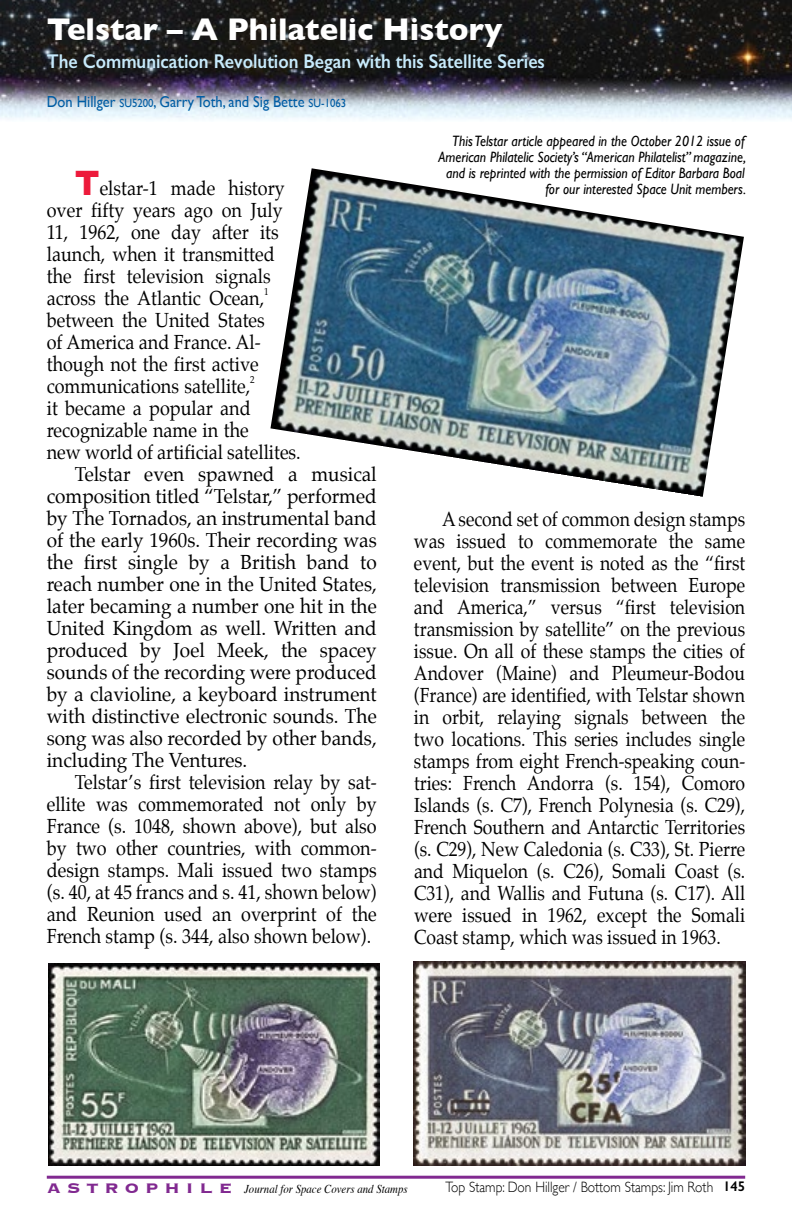
<style>
.page{position:relative;width:792px;height:1224px;background:#fff}
.page>*{position:absolute;margin:0;border:0;box-sizing:border-box;transform-origin:0 0}
.t1{font:700 32px "Gill Sans";color:#fff}
.t2{font:20px/22px "Palatino";color:#000;text-align:justify;scale:.88 1}
.t3{font:20px/22px "Palatino";color:#000;scale:.9 1}
.t4{font:20px "Palatino";color:#000;scale:.95 1}
.t5{font:600 20px "Gill Sans";color:#c7eafb;scale:.9 1}
.t6{font:16px "Gill Sans";color:#005da4;scale:.9 1}
.t7{font:italic 15px/16px "Gill Sans";color:#000;text-align:right;scale:.9 1}
.t8{font:300 15px "Gill Sans";color:#000;scale:.9 1}
.t9{font:600 14px "Gill Sans";color:#000}
.t10{font:italic 12px "Times";color:#000;scale:.9 1}
.t11{font:10px "Palatino";color:#000;scale:.9 1}
.s1{font-size:12px}
.s2{font-family:"Gill Sans";font-weight:700;font-size:36px;color:#ed1a3b}
.s3{font-family:"Copperplate";font-weight:700;font-style:normal;font-size:18px;color:#812990}
</style>
<div class="page">
<hr style="left:47px;top:1176px;width:698px;height:3px;background:#812990">
<img style="left:270px;top:168px;width:474px;height:329px">
<img style="left:0;top:0;width:792px;height:120px">
<img style="left:48px;top:963px;width:331px;height:203px">
<img style="left:414px;top:962px;width:331px;height:204px">
<h1 class="t1" style="left:47px;top:3px;width:457px">Telstar – A Philatelic History</h1>
<p class="t5" style="left:47px;top:49px;width:555px">The Communication Revolution Began with this Satellite Series</p>
<p class="t6" style="left:47px;top:93px;width:334px">Don Hillger <span class="s1">SU5200</span>, Garry Toth, and Sig Bette <span class="s1">SU-1063</span></p>
<p class="t3" style="left:47px;top:177px;width:266px;text-indent:28px"><span class="s2">T</span>elstar-1 made history over fifty years ago on July<br>11, 1962, one day after its launch, when it transmitted the first television signals across the Atlantic Ocean,</p>
<p class="t11" style="left:264px;top:283px;width:6px">1</p>
<p class="t3" style="left:47px;top:309px;width:244px">between the United States of America and France. Al&shy;though not the first active communications satellite,</p>
<p class="t11" style="left:250px;top:371px;width:6px">2</p>
<p class="t3" style="left:47px;top:397px;width:228px">it became a popular and</p>
<p class="t3" style="left:47px;top:419px;width:226px">recognizable name in the</p>
<p class="t3" style="left:47px;top:441px;width:284px">new world of artificial satellites.</p>
<p class="t4" style="left:75px;top:458px;width:319px">Telstar even spawned a musical</p>
<p class="t4" style="left:47px;top:480px;width:349px">composition titled “Telstar,” performed</p>
<p class="t4" style="left:47px;top:502px;width:349px">by The Tornados, an instrumental band</p>
<p class="t4" style="left:47px;top:524px;width:349px">of the early 1960s. Their recording was</p>
<p class="t4" style="left:47px;top:546px;width:349px">the first single by a British band to</p>
<p class="t4" style="left:47px;top:568px;width:349px">reach number one in the United States,</p>
<p class="t4" style="left:47px;top:590px;width:349px">later becaming a number one hit in the</p>
<p class="t4" style="left:47px;top:612px;width:349px">United Kingdom as well. Written and</p>
<p class="t4" style="left:47px;top:634px;width:349px">produced by Joel Meek, the spacey</p>
<p class="t4" style="left:47px;top:656px;width:349px">sounds of the recording were produced</p>
<p class="t4" style="left:47px;top:678px;width:349px">by a clavioline, a keyboard instrument</p>
<p class="t4" style="left:47px;top:700px;width:349px">with distinctive electronic sounds. The</p>
<p class="t4" style="left:47px;top:722px;width:349px">song was also recorded by other bands,</p>
<p class="t4" style="left:47px;top:744px;width:213px">including The Ventures.</p>
<p class="t3" style="left:75px;top:771px;width:337px">Telstar’s first television relay by sat-</p>
<p class="t3" style="left:47px;top:793px;width:368px">ellite was commemorated not only by</p>
<p class="t3" style="left:47px;top:815px;width:368px">France (s. 1048, shown above), but also</p>
<p class="t3" style="left:47px;top:837px;width:368px">by two other countries, with common-</p>
<p class="t3" style="left:47px;top:859px;width:368px">design stamps. Mali issued two stamps</p>
<p class="t3" style="left:47px;top:881px;width:368px">(s. 40, at 45 francs and s. 41, shown below)</p>
<p class="t3" style="left:47px;top:903px;width:368px">and Reunion used an overprint of the</p>
<p class="t3" style="left:47px;top:925px;width:362px">French stamp (s. 344, also shown below).</p>
<p class="t7" style="left:438px;top:133px;width:343px">This Telstar article appeared in the October 2012 issue of American Philatelic Society’s “American Philatelist” magazine, and is reprinted with the permission of Editor Barbara Boal for our interested Space Unit members.</p>
<p class="t2" style="left:414px;top:509px;width:378px;text-indent:28px">A second set of common design stamps was issued to commemorate the same event, but the event is noted as the “first television transmission between Europe and America,” versus “first television transmission by satellite” on the previous issue. On all of these stamps the cities of Andover (Maine) and Pleumeur-Bodou (France) are identified, with Telstar shown in orbit, relaying signals between the two locations. This series includes single stamps from eight French-speaking coun&shy;tries: French Andorra (s. 154), Comoro Islands (s. C7), French Polynesia (s. C29), French Southern and Antarctic Territories (s. C29), New Caledonia (s. C33), St. Pierre and Miquelon (s. C26), Somali Coast (s.<br>C31), and Wallis and Futuna (s. C17). All were issued in 1962, except the Somali Coast stamp, which was issued in 1963.</p>
<p class="t10" style="left:47px;top:1178px;width:402px"><span class="s3">A S T R O P H I L E</span> Journal for Space Covers and Stamps</p>
<p class="t9" style="left:723px;top:1178px;width:24px">145</p>
<p class="t8" style="left:445px;top:1176px;width:299px">Top Stamp: Don Hillger / Bottom Stamps: Jim Roth</p>
</div>
